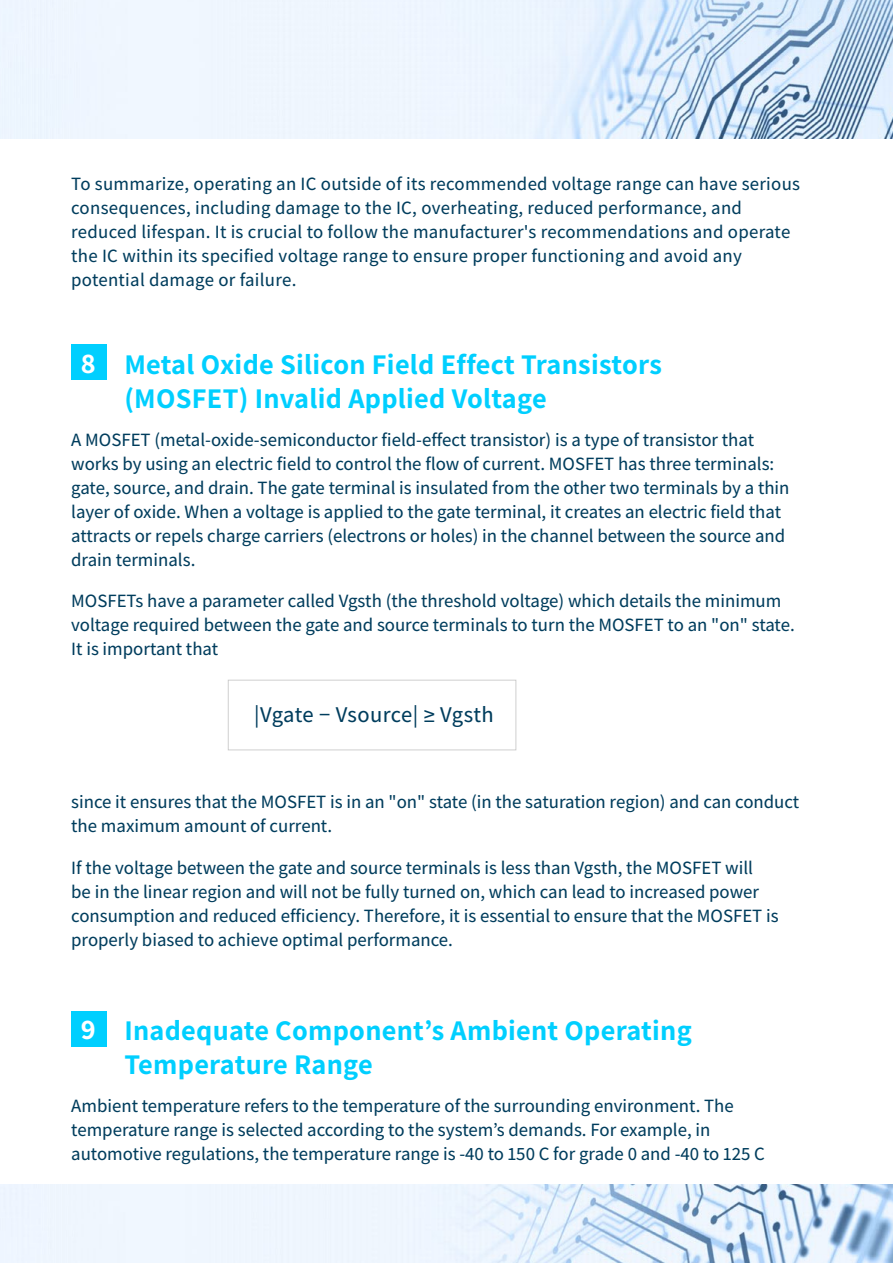
<style>
.page{position:relative;width:893px;height:1263px;background:#fff}
.page>*{position:absolute;margin:0;border:0;box-sizing:border-box;transform-origin:0 0}
.t1{font:700 28.5px/34.2px "Assistant";letter-spacing:.01em;color:#00cfff}
.t2{font:700 28.5px "Assistant";color:#fff}
.t3{font:500 22.5px "Assistant";letter-spacing:.01em;color:#003d5d}
.t4{font:500 18.75px/24px "Assistant";color:#003d5d}
</style>
<div class="page">
<img style="left:0;top:1184px;width:893px;height:79px">
<img style="left:0;top:0;width:893px;height:138px">
<div style="left:71px;top:344px;width:36px;height:36px;background:#00cfff"></div>
<div style="left:71px;top:1011px;width:36px;height:36px;background:#00cfff"></div>
<p class="t4" style="left:71px;top:171px;width:730px">To summarize, operating an IC outside of its recommended voltage range can have serious consequences, including damage to the IC, overheating, reduced performance, and reduced lifespan It. is crucial to follow the manufacturer s' recommendations and operate the IC within its specified voltage range to ensure proper functioning and avoid any potential damage or failure.</p>
<h1 class="t2" style="left:81px;top:343px;width:16px">8</h1>
<h1 class="t1" style="left:124px;top:345px;width:539px">Metal Oxide Silicon Field Effect Transistors (MOSFET) Invalid Applied Voltage</h1>
<p class="t4" style="left:71px;top:426px;width:720px">A MOSFET (metal-oxide-semiconductor field-effect transistor) is a type of transistor that works by using an electric field to control the flow of current. MOSFET has three terminals: gate, source, and drain. The gate terminal is insulated from the other two terminals by a thin layer of oxide. When a voltage is applied to the gate terminal it, creates an electric field that attracts or repels charge carriers (electrons or holes) in the channel between the source and drain terminals.</p>
<p class="t4" style="left:71px;top:587px;width:725px">MOSFETs have a parameter called Vgsth (the threshold voltage) which details the minimum voltage required between the gate and source terminals to turn the MOSFET to an "on" state.<br>It is important that</p>
<p class="t3" style="left:254px;top:699px;width:241px">|Vgate − Vsource| ≥ Vgsth</p>
<p class="t4" style="left:71px;top:789px;width:730px">since it ensures that the MOSFET is in an "on" state (in the saturation region) and can conduct the maximum amount of current.</p>
<p class="t4" style="left:71px;top:854px;width:709px">If the voltage between the gate and source terminals is less than Vgsth, the MOSFET will<br>be in the linear region and will not be fully turned on, which can lead to increased power consumption and reduced efficiency. Therefore isit, essential to ensure that the MOSFET is properly biased to achieve optimal performance.</p>
<h1 class="t2" style="left:81px;top:1010px;width:16px">9</h1>
<h1 class="t1" style="left:124px;top:1012px;width:569px">Inadequate Component s’ Ambient Operating<br>Temperature Range</h1>
<p class="t4" style="left:71px;top:1093px;width:695px">Ambient temperature refers to the temperature of the surrounding environment. The temperature range is selected according to the system s’ demands. For example in, automotive regulations, the temperature range is -40 to 150 C for grade 0 and -40 to 125 C</p>
</div>
